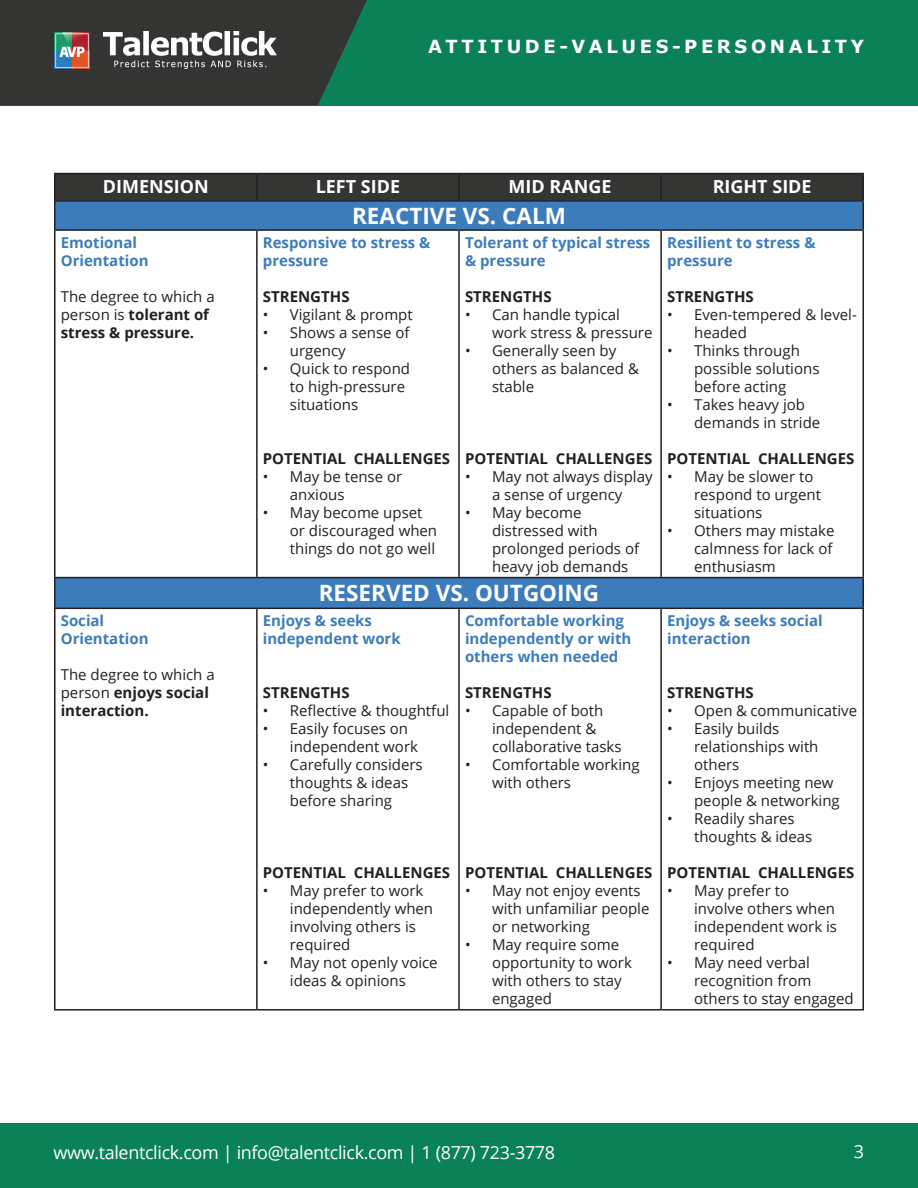
<style>
.page{position:relative;width:918px;height:1188px;background:#fff}
.page>*{position:absolute;margin:0;border:0;box-sizing:border-box;transform-origin:0 0}
.t1{font:700 22.5px "Open Sans";color:#fff}
.t2{font:18px "Open Sans";letter-spacing:-.02em;color:#fff}
.t3{font:700 18px "Open Sans";color:#fff}
.t4{font:700 18px "Verdana";letter-spacing:.2em;color:#fff}
.t5{font:15px/18px "Open Sans";color:#231f20}
.t6{font:700 15px/18px "Open Sans";color:#231f20}
.t7{font:700 15px/18px "Open Sans";color:#3d7cbb}
.s1{font-weight:400}
</style>
<div class="page">
<div style="left:0;top:0;width:918px;height:106px;background:#0a8157"></div>
<svg style="left:0;top:0;width:367px;height:106px;background:#303a36"></svg>
<div style="left:0;top:1123px;width:918px;height:65px;background:#0a8157"></div>
<img style="left:103px;top:32px;width:173px;height:36px">
<img style="left:54px;top:32px;width:36px;height:36px">
<div style="left:56px;top:174px;width:806px;height:26px;background:#353534"></div>
<div style="left:55px;top:201px;width:808px;height:29px;background:#3d7cbb"></div>
<div style="left:55px;top:578px;width:808px;height:30px;background:#3d7cbb"></div>
<hr style="left:54px;top:173px;width:203px;height:1px;background:#231f20">
<hr style="left:54px;top:174px;width:2px;height:26px;background:#231f20">
<hr style="left:257px;top:173px;width:202px;height:1px;background:#231f20">
<hr style="left:256px;top:174px;width:2px;height:26px;background:#231f20">
<hr style="left:459px;top:173px;width:202px;height:1px;background:#231f20">
<hr style="left:458px;top:174px;width:2px;height:26px;background:#231f20">
<hr style="left:661px;top:173px;width:203px;height:1px;background:#231f20">
<hr style="left:660px;top:174px;width:2px;height:26px;background:#231f20">
<hr style="left:862px;top:174px;width:2px;height:26px;background:#231f20">
<hr style="left:54px;top:200px;width:203px;height:2px;background:#231f20">
<hr style="left:54px;top:202px;width:2px;height:27px;background:#231f20">
<hr style="left:257px;top:200px;width:202px;height:2px;background:#231f20">
<hr style="left:459px;top:200px;width:202px;height:2px;background:#231f20">
<hr style="left:661px;top:200px;width:203px;height:2px;background:#231f20">
<hr style="left:862px;top:202px;width:2px;height:27px;background:#231f20">
<hr style="left:54px;top:229px;width:203px;height:2px;background:#231f20">
<hr style="left:54px;top:231px;width:2px;height:346px;background:#231f20">
<hr style="left:257px;top:229px;width:202px;height:2px;background:#231f20">
<hr style="left:256px;top:231px;width:2px;height:346px;background:#231f20">
<hr style="left:459px;top:229px;width:202px;height:2px;background:#231f20">
<hr style="left:458px;top:231px;width:2px;height:346px;background:#231f20">
<hr style="left:661px;top:229px;width:203px;height:2px;background:#231f20">
<hr style="left:660px;top:231px;width:2px;height:346px;background:#231f20">
<hr style="left:862px;top:231px;width:2px;height:346px;background:#231f20">
<hr style="left:54px;top:577px;width:203px;height:1px;background:#231f20">
<hr style="left:54px;top:578px;width:2px;height:30px;background:#231f20">
<hr style="left:257px;top:577px;width:202px;height:1px;background:#231f20">
<hr style="left:459px;top:577px;width:202px;height:1px;background:#231f20">
<hr style="left:661px;top:577px;width:203px;height:1px;background:#231f20">
<hr style="left:862px;top:578px;width:2px;height:30px;background:#231f20">
<hr style="left:54px;top:608px;width:203px;height:1px;background:#231f20">
<hr style="left:54px;top:609px;width:2px;height:400px;background:#231f20">
<hr style="left:257px;top:608px;width:202px;height:1px;background:#231f20">
<hr style="left:256px;top:609px;width:2px;height:400px;background:#231f20">
<hr style="left:459px;top:608px;width:202px;height:1px;background:#231f20">
<hr style="left:458px;top:609px;width:2px;height:400px;background:#231f20">
<hr style="left:661px;top:608px;width:203px;height:1px;background:#231f20">
<hr style="left:660px;top:609px;width:2px;height:400px;background:#231f20">
<hr style="left:862px;top:609px;width:2px;height:400px;background:#231f20">
<hr style="left:54px;top:1009px;width:203px;height:2px;background:#231f20">
<hr style="left:257px;top:1009px;width:202px;height:2px;background:#231f20">
<hr style="left:459px;top:1009px;width:202px;height:2px;background:#231f20">
<hr style="left:661px;top:1009px;width:203px;height:2px;background:#231f20">
<p class="t4" style="left:428px;top:35px;width:437px">ATTITUDE-VALUES-PERSONALITY</p>
<p class="t3" style="left:103px;top:174px;width:107px">DIMENSION</p>
<p class="t3" style="left:316px;top:174px;width:86px">LEFT SIDE</p>
<p class="t3" style="left:509px;top:174px;width:104px">MID RANGE</p>
<p class="t3" style="left:713px;top:174px;width:101px">RIGHT SIDE</p>
<p class="t1" style="left:352px;top:200px;width:215px">REACTIVE VS. CALM</p>
<p class="t7" style="left:61px;top:233px;width:78px">Emotional</p>
<p class="t7" style="left:61px;top:251px;width:89px">Orientation</p>
<p class="t6" style="left:61px;top:287px;width:156px"><span class="s1">The degree to which a person is</span> tolerant of stress &amp; pressure.</p>
<p class="t7" style="left:465px;top:233px;width:187px">Tolerant of typical stress &amp; pressure</p>
<p class="t6" style="left:465px;top:287px;width:88px">STRENGTHS</p>
<p class="t5" style="left:492px;top:305px;width:162px;text-indent:-27px">• Can handle typical work stress &amp; pressure</p>
<p class="t5" style="left:492px;top:341px;width:149px;text-indent:-27px">• Generally seen by others as balanced &amp; stable</p>
<p class="t7" style="left:263px;top:233px;width:169px">Responsive to stress &amp; pressure</p>
<p class="t6" style="left:263px;top:287px;width:88px">STRENGTHS</p>
<p class="t5" style="left:263px;top:305px;width:151px">• Vigilant &amp; prompt</p>
<p class="t5" style="left:290px;top:323px;width:121px;text-indent:-27px">• Shows a sense of urgency</p>
<p class="t5" style="left:290px;top:359px;width:122px;text-indent:-27px">• Quick to respond to high-pressure situations</p>
<p class="t7" style="left:667px;top:233px;width:150px">Resilient to stress &amp; pressure</p>
<p class="t6" style="left:667px;top:287px;width:88px">STRENGTHS</p>
<p class="t5" style="left:694px;top:305px;width:164px;text-indent:-27px">• Even-tempered &amp; level&shy;headed</p>
<p class="t5" style="left:694px;top:341px;width:127px;text-indent:-27px">• Thinks through possible solutions before acting</p>
<p class="t5" style="left:694px;top:395px;width:128px;text-indent:-27px">• Takes heavy job demands in stride</p>
<p class="t6" style="left:667px;top:449px;width:189px">POTENTIAL CHALLENGES</p>
<p class="t5" style="left:694px;top:467px;width:128px;text-indent:-27px">• May be slower to respond to urgent situations</p>
<p class="t5" style="left:694px;top:521px;width:142px;text-indent:-27px">• Others may mistake calmness for lack of enthusiasm</p>
<p class="t6" style="left:263px;top:449px;width:189px">POTENTIAL CHALLENGES</p>
<p class="t5" style="left:290px;top:467px;width:114px;text-indent:-27px">• May be tense or anxious</p>
<p class="t5" style="left:290px;top:503px;width:149px;text-indent:-27px">• May become upset or discouraged when things do not go well</p>
<p class="t6" style="left:465px;top:449px;width:189px">POTENTIAL CHALLENGES</p>
<p class="t5" style="left:465px;top:467px;width:189px;text-align:center">• May not always display a sense of urgency</p>
<p class="t5" style="left:492px;top:503px;width:149px;text-indent:-27px">• May become distressed with prolonged periods of heavy job demands</p>
<p class="t7" style="left:61px;top:611px;width:45px">Social</p>
<p class="t7" style="left:61px;top:629px;width:89px">Orientation</p>
<p class="t6" style="left:61px;top:665px;width:156px"><span class="s1">The degree to which a person</span> enjoys social interaction.</p>
<p class="t1" style="left:319px;top:577px;width:282px">RESERVED VS. OUTGOING</p>
<p class="t7" style="left:263px;top:611px;width:139px">Enjoys &amp; seeks independent work</p>
<p class="t6" style="left:263px;top:683px;width:88px">STRENGTHS</p>
<p class="t5" style="left:263px;top:701px;width:188px">• Reflective &amp; thoughtful</p>
<p class="t5" style="left:290px;top:719px;width:130px;text-indent:-27px">• Easily focuses on independent work</p>
<p class="t5" style="left:290px;top:755px;width:134px;text-indent:-27px">• Carefully considers thoughts &amp; ideas before sharing</p>
<p class="t7" style="left:465px;top:611px;width:168px">Comfortable working independently or with others when needed</p>
<p class="t6" style="left:465px;top:683px;width:88px">STRENGTHS</p>
<p class="t5" style="left:492px;top:701px;width:131px;text-indent:-27px">• Capable of both independent &amp; collaborative tasks</p>
<p class="t5" style="left:492px;top:755px;width:149px;text-indent:-27px">• Comfortable working with others</p>
<p class="t6" style="left:263px;top:863px;width:189px">POTENTIAL CHALLENGES</p>
<p class="t5" style="left:290px;top:881px;width:145px;text-indent:-27px">• May prefer to work independently when involving others is required</p>
<p class="t5" style="left:263px;top:953px;width:176px;text-align:center">• May not openly voice ideas &amp; opinions</p>
<p class="t6" style="left:465px;top:863px;width:189px">POTENTIAL CHALLENGES</p>
<p class="t5" style="left:492px;top:881px;width:159px;text-indent:-27px">• May not enjoy events with unfamiliar people or networking</p>
<p class="t5" style="left:492px;top:935px;width:141px;text-indent:-27px">• May require some opportunity to work with others to stay engaged</p>
<p class="t7" style="left:667px;top:611px;width:157px">Enjoys &amp; seeks social interaction</p>
<p class="t6" style="left:667px;top:683px;width:88px">STRENGTHS</p>
<p class="t5" style="left:667px;top:701px;width:192px">• Open &amp; communicative</p>
<p class="t5" style="left:694px;top:719px;width:126px;text-indent:-27px">• Easily builds relationships with others</p>
<p class="t5" style="left:694px;top:773px;width:147px;text-indent:-27px">• Enjoys meeting new people &amp; networking</p>
<p class="t5" style="left:694px;top:809px;width:120px;text-indent:-27px">• Readily shares thoughts &amp; ideas</p>
<p class="t6" style="left:667px;top:863px;width:189px">POTENTIAL CHALLENGES</p>
<p class="t5" style="left:694px;top:881px;width:145px;text-indent:-27px">• May prefer to involve others when independent work is required</p>
<p class="t5" style="left:694px;top:953px;width:161px;text-indent:-27px">• May need verbal recognition from others to stay engaged</p>
<p class="t2" style="left:53px;top:1140px;width:503px">www.talentclick.com | info@talentclick.com | 1 (877) 723-3778</p>
<p class="t2" style="left:854px;top:1140px;width:12px">3</p>
</div>
